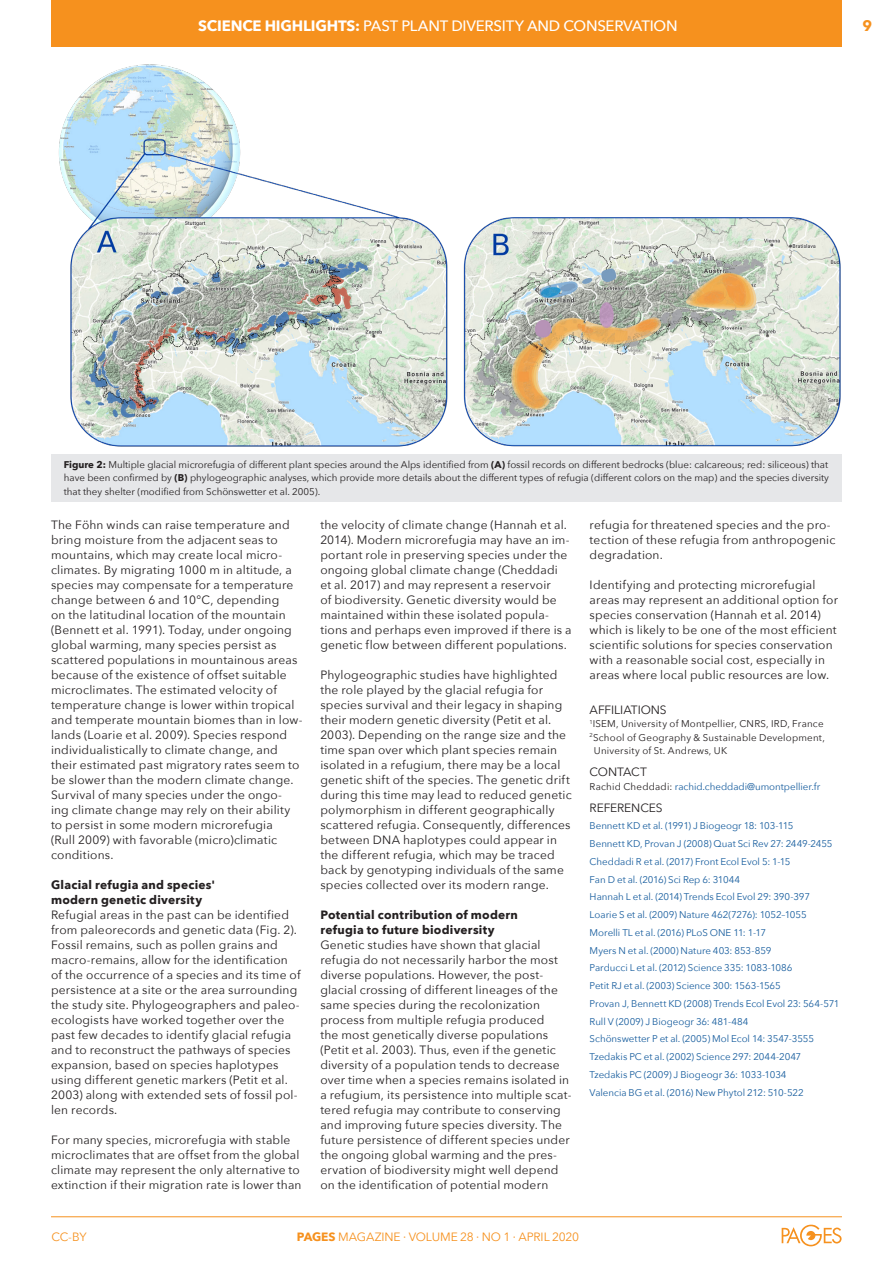
<style>
.page{position:relative;width:893px;height:1263px;background:#fff}
.page>*{position:absolute;margin:0;border:0;box-sizing:border-box;transform-origin:0 0}
.t1{font:500 15px "Avenir Next";letter-spacing:-.015em;color:#fff}
.t2{font:700 15px "Avenir Next";color:#f6911e}
._3col-text{font:12px/15px "Avenir Next";letter-spacing:.015em;color:#231f20}
._3col-subtitles{font:700 12px/15px "Avenir Next";letter-spacing:.02em;color:#231f20}
.t3{font:12px "Avenir Next";letter-spacing:-.01em;color:#f6911e}
.ARTICLE-INFO-Title{font:12px "Avenir Next";letter-spacing:-.005em;color:#231f20}
.ARTICLE-INFO-Referen{font:9.75px "Avenir Next";letter-spacing:-.005em;color:#175d9e}
.ARTICLE-Figure_Capti{font:9.75px/13.5px "Avenir Next";color:#231f20;text-align:justify}
.ARTICLE-INFO-Authors{font:9.75px/13.5px "Avenir Next";letter-spacing:.02em;color:#231f20}
.ARTICLE-INFO-General{font:9.75px "Avenir Next";color:#175d9e}
.s1{font-weight:700}
.s2{color:#231f20}
</style>
<div class="page">
<hr style="left:51px;top:1216px;width:791px;height:1px;background:#f6911e">
<svg style="left:782px;top:1225px;width:60px;height:21px"></svg>
<div style="left:51px;top:0;width:791px;height:46px;background:#f6911e"></div>
<div style="left:51px;top:454px;width:791px;height:48px;background:#e6e7e9"></div>
<img style="left:59px;top:64px;width:782px;height:383px">
<p class="t1" style="left:198px;top:13px;width:481px"><span class="s1">SCIENCE HIGHLIGHTS:</span> PAST PLANT DIVERSITY AND CONSERVATION</p>
<p class="t2" style="left:863px;top:12px;width:11px">9</p>
<p class="ARTICLE-Figure_Capti" style="left:64px;top:457px;width:767px"><span class="s1">Figure 2:</span> Multiple glacial microrefugia of different plant species around the Alps identified from <span class="s1">(A)</span> fossil records on different bedrocks (blue: calcareous; red: siliceous) that have been confirmed by <span class="s1">(B)</span> phylogeographic analyses, which provide more details about the different types of refugia (different colors on the map) and the species diversity that they shelter (modified from Schönswetter et al. 2005).</p>
<p class="_3col-text" style="left:51px;top:517px;width:253px">The Föhn winds can raise temperature and bring moisture from the adjacent seas to mountains, which may create local micro&shy;climates. By migrating 1000 m in altitude, a species may compensate for a temperature change between 6 and 10°C, depending<br>on the latitudinal location of the mountain (Bennett et al. 1991). Today, under ongoing global warming, many species persist as scattered populations in mountainous areas because of the existence of offset suitable microclimates. The estimated velocity of temperature change is lower within tropical and temperate mountain biomes than in low&shy;lands (Loarie et al. 2009). Species respond individualistically to climate change, and their estimated past migratory rates seem to be slower than the modern climate change.<br>Survival of many species under the ongo&shy;ing climate change may rely on their ability to persist in some modern microrefugia<br>(Rull 2009) with favorable (micro)climatic conditions.</p>
<p class="_3col-subtitles" style="left:51px;top:877px;width:166px">Glacial refugia and species' modern genetic diversity</p>
<p class="_3col-text" style="left:51px;top:907px;width:251px">Refugial areas in the past can be identified from paleorecords and genetic data (Fig. 2).<br>Fossil remains, such as pollen grains and macro-remains, allow for the identification of the occurrence of a species and its time of persistence at a site or the area surrounding the study site. Phylogeographers and paleo&shy;ecologists have worked together over the past few decades to identify glacial refugia and to reconstruct the pathways of species expansion, based on species haplotypes using different genetic markers (Petit et al.<br>2003) along with extended sets of fossil pol&shy;len records.</p>
<p class="_3col-text" style="left:51px;top:1132px;width:252px">For many species, microrefugia with stable microclimates that are offset from the global climate may represent the only alternative to extinction if their migration rate is lower than</p>
<p class="_3col-text" style="left:320px;top:517px;width:253px">the velocity of climate change (Hannah et al.<br>2014). Modern microrefugia may have an im&shy;portant role in preserving species under the ongoing global climate change (Cheddadi et al. 2017) and may represent a reservoir<br>of biodiversity. Genetic diversity would be maintained within these isolated popula&shy;tions and perhaps even improved if there is a genetic flow between different populations.</p>
<p class="_3col-text" style="left:320px;top:667px;width:253px">Phylogeographic studies have highlighted the role played by the glacial refugia for species survival and their legacy in shaping their modern genetic diversity (Petit et al.<br>2003). Depending on the range size and the time span over which plant species remain isolated in a refugium, there may be a local genetic shift of the species. The genetic drift during this time may lead to reduced genetic polymorphism in different geographically scattered refugia. Consequently, differences between DNA haplotypes could appear in the different refugia, which may be traced back by genotyping individuals of the same species collected over its modern range.</p>
<p class="_3col-subtitles" style="left:320px;top:907px;width:199px">Potential contribution of modern refugia to future biodiversity</p>
<p class="_3col-text" style="left:320px;top:937px;width:253px">Genetic studies have shown that glacial refugia do not necessarily harbor the most diverse populations. However, the post&shy;glacial crossing of different lineages of the same species during the recolonization process from multiple refugia produced<br>the most genetically diverse populations (Petit et al. 2003). Thus, even if the genetic diversity of a population tends to decrease over time when a species remains isolated in a refugium, its persistence into multiple scat&shy;tered refugia may contribute to conserving and improving future species diversity. The future persistence of different species under the ongoing global warming and the pres&shy;ervation of biodiversity might well depend on the identification of potential modern</p>
<p class="_3col-text" style="left:590px;top:517px;width:247px">refugia for threatened species and the pro&shy;tection of these refugia from anthropogenic degradation.</p>
<p class="_3col-text" style="left:590px;top:577px;width:250px">Identifying and protecting microrefugial areas may represent an additional option for species conservation (Hannah et al. 2014) which is likely to be one of the most efficient scientific solutions for species conservation with a reasonable social cost, especially in areas where local public resources are low.</p>
<p class="ARTICLE-INFO-Title" style="left:590px;top:699px;width:79px">AFFILIATIONS</p>
<p class="ARTICLE-INFO-Authors" style="left:590px;top:716px;width:236px"><sup>1</sup>ISEM, University of Montpellier, CNRS, IRD, France</p>
<p class="ARTICLE-INFO-Authors" style="left:594px;top:730px;width:233px;text-indent:-4px"><sup>2</sup>School of Geography &amp; Sustainable Development,<br>University of St. Andrews, UK</p>
<p class="ARTICLE-INFO-Title" style="left:590px;top:762px;width:59px">CONTACT</p>
<p class="ARTICLE-INFO-General" style="left:590px;top:778px;width:232px"><span class="s2">Rachid Cheddadi:</span> rachid.cheddadi@umontpellier.fr</p>
<p class="ARTICLE-INFO-Title" style="left:590px;top:797px;width:75px">REFERENCES</p>
<p class="ARTICLE-INFO-Referen" style="left:590px;top:818px;width:205px">Bennett KD et al. (1991) J Biogeogr 18: 103-115</p>
<p class="ARTICLE-INFO-Referen" style="left:590px;top:835px;width:244px">Bennett KD, Provan J (2008) Quat Sci Rev 27: 2449-2455</p>
<p class="ARTICLE-INFO-Referen" style="left:590px;top:853px;width:202px">Cheddadi R et al. (2017) Front Ecol Evol 5: 1-15</p>
<p class="ARTICLE-INFO-Referen" style="left:590px;top:871px;width:152px">Fan D et al. (2016) Sci Rep 6: 31044</p>
<p class="ARTICLE-INFO-Referen" style="left:590px;top:889px;width:222px">Hannah L et al. (2014) Trends Ecol Evol 29: 390-397</p>
<p class="ARTICLE-INFO-Referen" style="left:590px;top:906px;width:219px">Loarie S et al. (2009) Nature 462(7276): 1052–1055</p>
<p class="ARTICLE-INFO-Referen" style="left:590px;top:924px;width:178px">Morelli TL et al. (2016) PLoS ONE 11: 1-17</p>
<p class="ARTICLE-INFO-Referen" style="left:590px;top:942px;width:183px">Myers N et al. (2000) Nature 403: 853-859</p>
<p class="ARTICLE-INFO-Referen" style="left:590px;top:960px;width:204px">Parducci L et al. (2012) Science 335: 1083-1086</p>
<p class="ARTICLE-INFO-Referen" style="left:590px;top:977px;width:193px">Petit RJ et al. (2003) Science 300: 1563-1565</p>
<p class="ARTICLE-INFO-Referen" style="left:590px;top:995px;width:251px">Provan J, Bennett KD (2008) Trends Ecol Evol 23: 564-571</p>
<p class="ARTICLE-INFO-Referen" style="left:590px;top:1013px;width:160px">Rull V (2009) J Biogeogr 36: 481-484</p>
<p class="ARTICLE-INFO-Referen" style="left:590px;top:1031px;width:226px">Schönswetter P et al. (2005) Mol Ecol 14: 3547-3555</p>
<p class="ARTICLE-INFO-Referen" style="left:590px;top:1048px;width:213px">Tzedakis PC et al. (2002) Science 297: 2044-2047</p>
<p class="ARTICLE-INFO-Referen" style="left:590px;top:1066px;width:198px">Tzedakis PC (2009) J Biogeogr 36: 1033-1034</p>
<p class="ARTICLE-INFO-Referen" style="left:590px;top:1084px;width:216px">Valencia BG et al. (2016) New Phytol 212: 510-522</p>
<p class="t3" style="left:51px;top:1227px;width:37px">CC-BY</p>
<p class="t3" style="left:297px;top:1227px;width:284px"><span class="s1">PAGES</span> MAGAZINE ∙ VOLUME 28 ∙ NO 1 ∙ April 2020</p>
</div>
